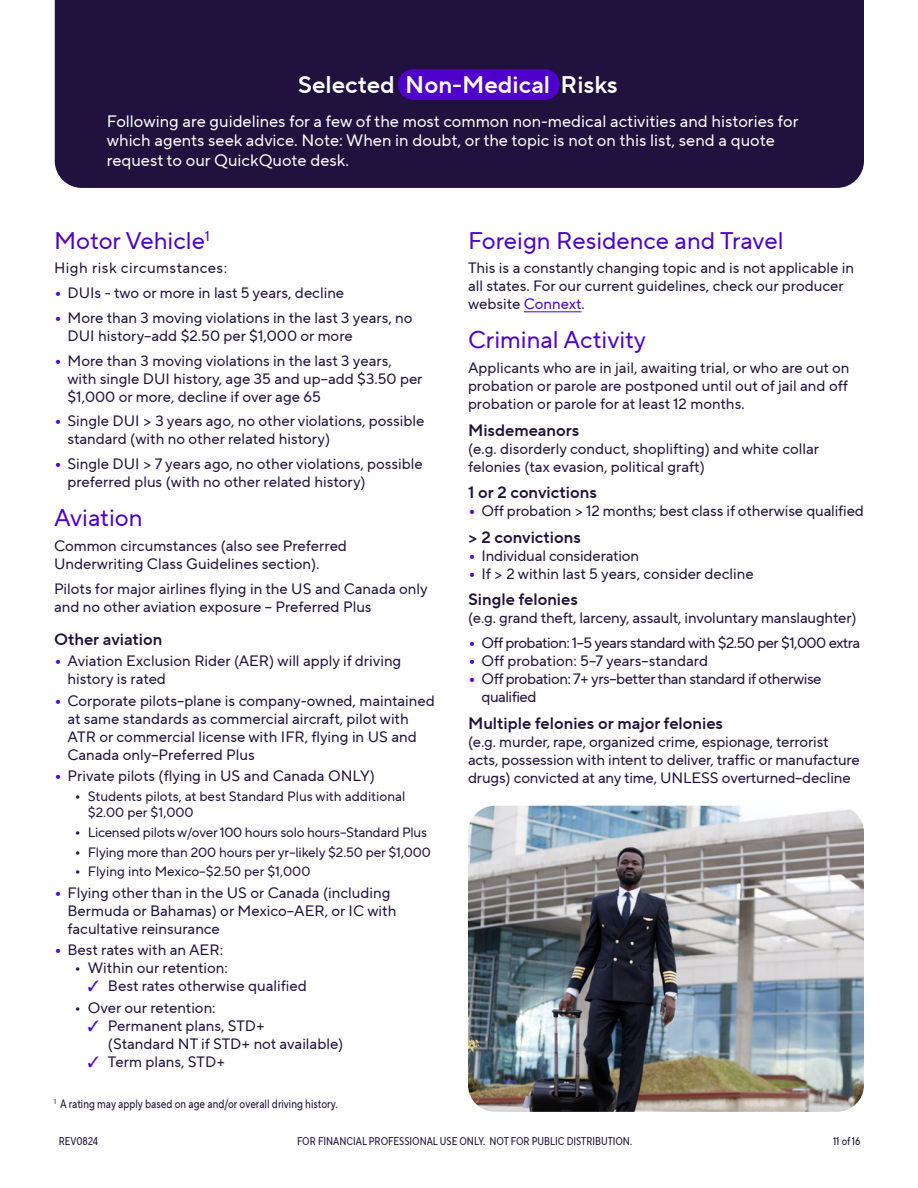
<style>
.page{position:relative;width:918px;height:1188px;background:#fff}
.page>*{position:absolute;margin:0;border:0;box-sizing:border-box;transform-origin:0 0}
.t1{font:24px "TT Norms Pro";color:#4f00ca}
.t2{font:24px "TT Norms Pro Dm Bd";color:#fff}
.t3{font:16.5px/19.8px "TT Norms Pro";color:#fff}
.t4{font:16.5px "TT Norms Pro Dm Bd";color:#20113e}
.t5{font:15px/18px "TT Norms Pro";color:#20113e}
.t6{font:15px/18px "TT Norms Pro";letter-spacing:-.03em;color:#20113e}
.t7{font:15px "TT Norms Pro";letter-spacing:-.035em;color:#20113e}
.t8{font:15px "TT Norms Pro";letter-spacing:.03em;color:#20113e}
.t9{font:13.5px/16.2px "TT Norms Pro";letter-spacing:-.01em;color:#20113e}
.t10{font:12px "TT Norms Pro Cond";color:#20113e}
.t11{font:11.25px "TT Norms Pro Cond";color:#20113e}
.s1{font-weight:700;font-size:16.5px;color:#4f00ca}
.s2{font-size:16.5px}
.s3{color:#4f00ca}
</style>
<div class="page">
<div style="left:55px;top:0;width:809px;height:188px;background:#20113e"></div>
<img style="left:468px;top:806px;width:396px;height:306px">
<hr style="left:524px;top:311px;width:58px;height:1px;background:#4f00ca">
<div style="left:398px;top:69px;width:162px;height:31px;background:#4f00ca;border-radius:15px"></div>
<h2 class="t2" style="left:298px;top:67px;width:322px">Selected Non-Medical Risks</h2>
<p class="t3" style="left:107px;top:111px;width:693px">Following are guidelines for a few of the most common non-medical activities and histories for which agents seek advice. Note: When in doubt, or the topic is not on this list, send a quote request to our QuickQuote desk.</p>
<h3 class="t1" style="left:54px;top:223px;width:158px">Motor Vehicle<sup>1</sup></h3>
<p class="t8" style="left:54px;top:257px;width:175px">High risk circumstances:</p>
<p class="t5" style="left:54px;top:284px;width:292px"><span class="s1">•</span> DUIs - two or more in last 5 years, decline</p>
<p class="t5" style="left:68px;top:308px;width:346px;text-indent:-14px"><span class="s1">•</span> More than 3 moving violations in the last 3 years, no<br>DUI history–add $2.50 per $1,000 or more</p>
<p class="t5" style="left:68px;top:351px;width:357px;text-indent:-14px"><span class="s1">•</span> More than 3 moving violations in the last 3 years, with single DUI history, age 35 and up–add $3.50 per $1,000 or more, decline if over age 65</p>
<p class="t5" style="left:68px;top:412px;width:358px;text-indent:-14px"><span class="s1">•</span> Single DUI &gt; 3 years ago, no other violations, possible standard (with no other related history)</p>
<p class="t5" style="left:68px;top:455px;width:357px;text-indent:-14px"><span class="s1">•</span> Single DUI &gt; 7 years ago, no other violations, possible preferred plus (with no other related history)</p>
<h3 class="t1" style="left:54px;top:500px;width:90px">Aviation</h3>
<p class="t5" style="left:54px;top:536px;width:294px">Common circumstances (also see Preferred<br>Underwriting Class Guidelines section).</p>
<p class="t5" style="left:54px;top:579px;width:375px">Pilots for major airlines flying in the US and Canada only and no other aviation exposure – Preferred Plus</p>
<h4 class="t4" style="left:54px;top:627px;width:110px">Other aviation</h4>
<p class="t5" style="left:68px;top:652px;width:335px;text-indent:-14px"><span class="s1">•</span> Aviation Exclusion Rider (AER) will apply if driving history is rated</p>
<p class="t5" style="left:68px;top:692px;width:369px;text-indent:-14px"><span class="s1">•</span> Corporate pilots–plane is company-owned, maintained at same standards as commercial aircraft, pilot with ATR or commercial license with IFR, flying in US and Canada only–Preferred Plus</p>
<p class="t5" style="left:54px;top:767px;width:322px"><span class="s1">•</span> Private pilots (flying in US and Canada ONLY)</p>
<p class="t9" style="left:88px;top:788px;width:319px;text-indent:-13px"><span class="s2">•</span> Students pilots, at best Standard Plus with additional $2.00 per $1,000</p>
<p class="t9" style="left:74px;top:824px;width:354px"><span class="s2">•</span> Licensed pilots w/over 100 hours solo hours–Standard Plus</p>
<p class="t9" style="left:74px;top:844px;width:358px"><span class="s2">•</span> Flying more than 200 hours per yr–likely $2.50 per $1,000</p>
<p class="t9" style="left:74px;top:863px;width:238px"><span class="s2">•</span> Flying into Mexico–$2.50 per $1,000</p>
<p class="t5" style="left:68px;top:884px;width:330px;text-indent:-14px"><span class="s1">•</span> Flying other than in the US or Canada (including<br>Bermuda or Bahamas) or Mexico–AER, or IC with facultative reinsurance</p>
<p class="t5" style="left:54px;top:941px;width:171px"><span class="s1">•</span> Best rates with an AER:</p>
<p class="t5" style="left:74px;top:959px;width:155px"><span class="s2">•</span> Within our retention:</p>
<p class="t5" style="left:88px;top:977px;width:220px"><span class="s3">✓</span> Best rates otherwise qualified</p>
<p class="t5" style="left:74px;top:999px;width:143px"><span class="s2">•</span> Over our retention:</p>
<p class="t5" style="left:108px;top:1017px;width:237px;text-indent:-20px"><span class="s3">✓</span> Permanent plans, STD+<br>(Standard NT if STD+ not available)</p>
<p class="t5" style="left:88px;top:1053px;width:139px"><span class="s3">✓</span> Term plans, STD+</p>
<p class="t10" style="left:54px;top:1096px;width:285px"><sup>1</sup> A rating may apply based on age and/or overall driving history.</p>
<h3 class="t1" style="left:468px;top:223px;width:317px">Foreign Residence and Travel</h3>
<p class="t5" style="left:468px;top:259px;width:388px">This is a constantly changing topic and is not applicable in all states. For our current guidelines, check our producer website <span class="s3">Connext</span>.</p>
<h3 class="t1" style="left:468px;top:323px;width:179px">Criminal Activity</h3>
<p class="t5" style="left:468px;top:359px;width:383px;text-align:justify">Applicants who are in jail, awaiting trial, or who are out on probation or parole are postponed until out of jail and off probation or parole for at least 12 months.</p>
<h4 class="t4" style="left:468px;top:418px;width:113px">Misdemeanors</h4>
<p class="t5" style="left:468px;top:439px;width:353px">(e.g. disorderly conduct, shoplifting) and white collar felonies (tax evasion, political graft)</p>
<h4 class="t4" style="left:468px;top:480px;width:130px">1 or 2 convictions</h4>
<p class="t5" style="left:468px;top:502px;width:397px"><span class="s1">•</span> Off probation &gt; 12 months; best class if otherwise qualified</p>
<h4 class="t4" style="left:468px;top:525px;width:114px">&gt; 2 convictions</h4>
<p class="t5" style="left:468px;top:546px;width:173px"><span class="s1">•</span> Individual consideration</p>
<p class="t5" style="left:468px;top:564px;width:287px"><span class="s1">•</span> If &gt; 2 within last 5 years, consider decline</p>
<h4 class="t4" style="left:468px;top:587px;width:111px">Single felonies</h4>
<p class="t5" style="left:468px;top:609px;width:390px">(e.g. grand theft, larceny, assault, involuntary manslaughter)</p>
<p class="t7" style="left:468px;top:632px;width:394px"><span class="s1">•</span> Off probation: 1–5 years standard with $2.50 per $1,000 extra</p>
<p class="t5" style="left:468px;top:652px;width:242px"><span class="s1">•</span> Off probation: 5–7 years–standard</p>
<p class="t6" style="left:482px;top:670px;width:342px;text-indent:-14px"><span class="s1">•</span> Off probation: 7+ yrs–better than standard if otherwise qualified</p>
<h4 class="t4" style="left:468px;top:711px;width:257px">Multiple felonies or major felonies</h4>
<p class="t5" style="left:468px;top:732px;width:393px">(e.g. murder, rape, organized crime, espionage, terrorist acts, possession with intent to deliver, traffic or manufacture drugs) convicted at any time, UNLESS overturned–decline</p>
<p class="t11" style="left:59px;top:1133px;width:41px">REV0824</p>
<p class="t11" style="left:297px;top:1133px;width:337px">FOR FINANCIAL PROFESSIONAL USE ONLY. NOT FOR PUBLIC DISTRIBUTION.</p>
<p class="t11" style="left:833px;top:1133px;width:29px">11 of 16</p>
</div>
